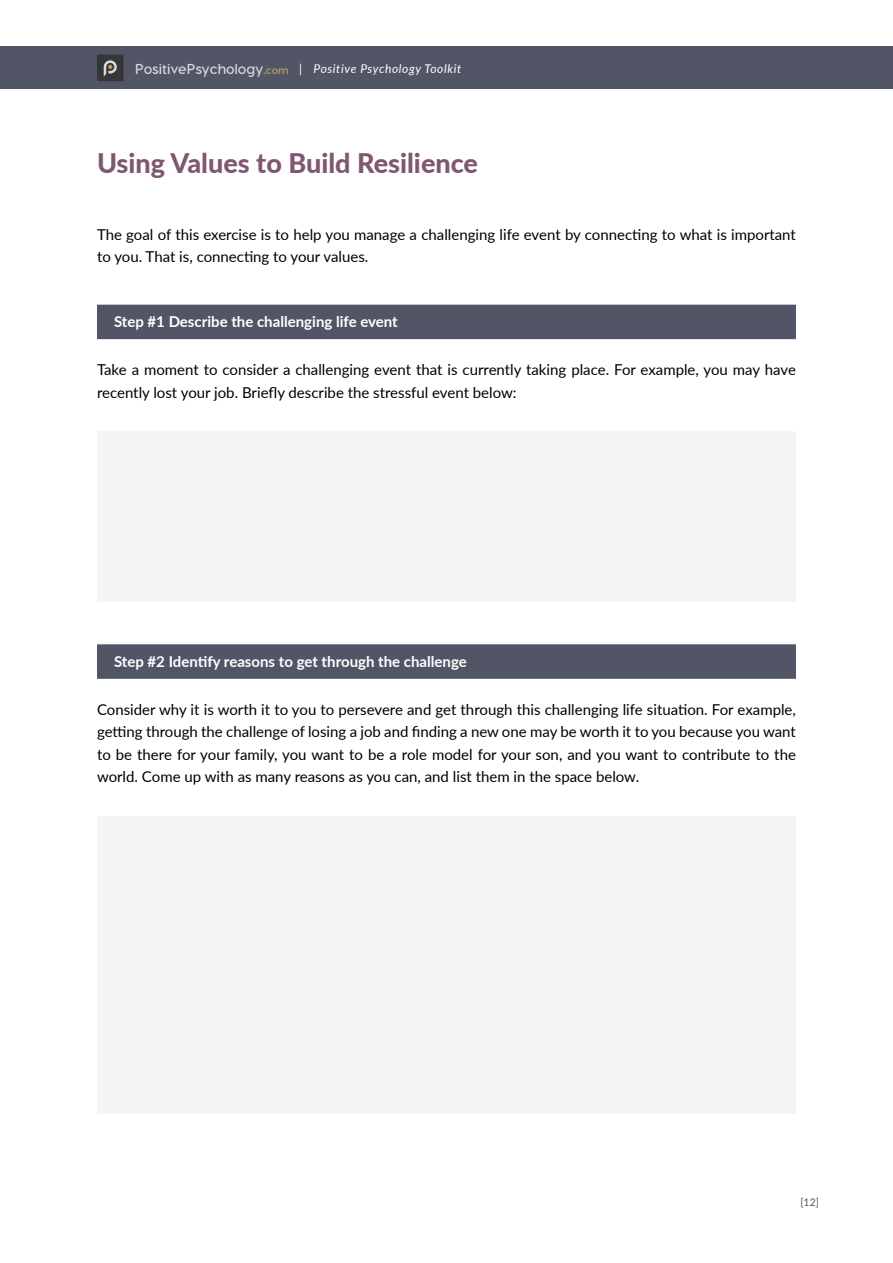
<style>
.page{position:relative;width:893px;height:1263px;background:#fff}
.page>*{position:absolute;margin:0;border:0;box-sizing:border-box;transform-origin:0 0}
.t1{font:800 27px "Lato";color:#805770}
.t2{font:15px/22.5px "Lato";color:#000}
.t3{font:700 15px "Lato";color:#fff}
.t4{font:italic 12px "Lato";letter-spacing:.05em;color:#fff}
.t5{font:10.5px "Lato";color:#555}
.s1{font-family:"Visby CF";font-weight:700;font-style:normal;font-size:14.4px;color:#d6d7da}
.s2{font-family:"Visby CF";font-weight:800;font-style:normal;font-size:10.8px;color:#af9364}
.s3{font-style:normal}
</style>
<div class="page">
<div style="left:0;top:46px;width:893px;height:43px;background:#525566"></div>
<div style="left:97px;top:55px;width:27px;height:26px;background:#363638"></div>
<svg style="left:104px;top:60px;width:13px;height:17px"></svg>
<div style="left:97px;top:305px;width:699px;height:34px;background:#525566"></div>
<div style="left:97px;top:644px;width:699px;height:35px;background:#525566"></div>
<div style="left:97px;top:432px;width:698px;height:170px;background:#f4f5f7"></div>
<div style="left:97px;top:816px;width:698px;height:298px;background:#f4f5f7"></div>
<p class="t4" style="left:135px;top:60px;width:328px"><span class="s1">PositivePsychology</span><span class="s2">.com</span> <span class="s3">|</span> Positive Psychology Toolkit</p>
<h1 class="t1" style="left:97px;top:143px;width:383px">Using Values to Build Resilience</h1>
<p class="t2" style="left:97px;top:222px;width:700px">The goal of this exercise is to help you manage a challenging life event by connecting to what is important to you. That is, connecting to your values.</p>
<p class="t3" style="left:114px;top:311px;width:285px">Step #1 Describe the challenging life event</p>
<p class="t2" style="left:97px;top:358px;width:700px">Take a moment to consider a challenging event that is currently taking place. For example, you may have recently lost your job. Briefly describe the stressful event below:</p>
<p class="t3" style="left:114px;top:650px;width:354px">Step #2 Identify reasons to get through the challenge</p>
<p class="t2" style="left:97px;top:698px;width:700px;text-align:justify">Consider why it is worth it to you to persevere and get through this challenging life situation. For example, getting through the challenge of losing a job and finding a new one may be worth it to you because you want to be there for your family, you want to be a role model for your son, and you want to contribute to the world. Come up with as many reasons as you can, and list them in the space below.</p>
<p class="t5" style="left:800px;top:1195px;width:20px">[12]</p>
</div>
